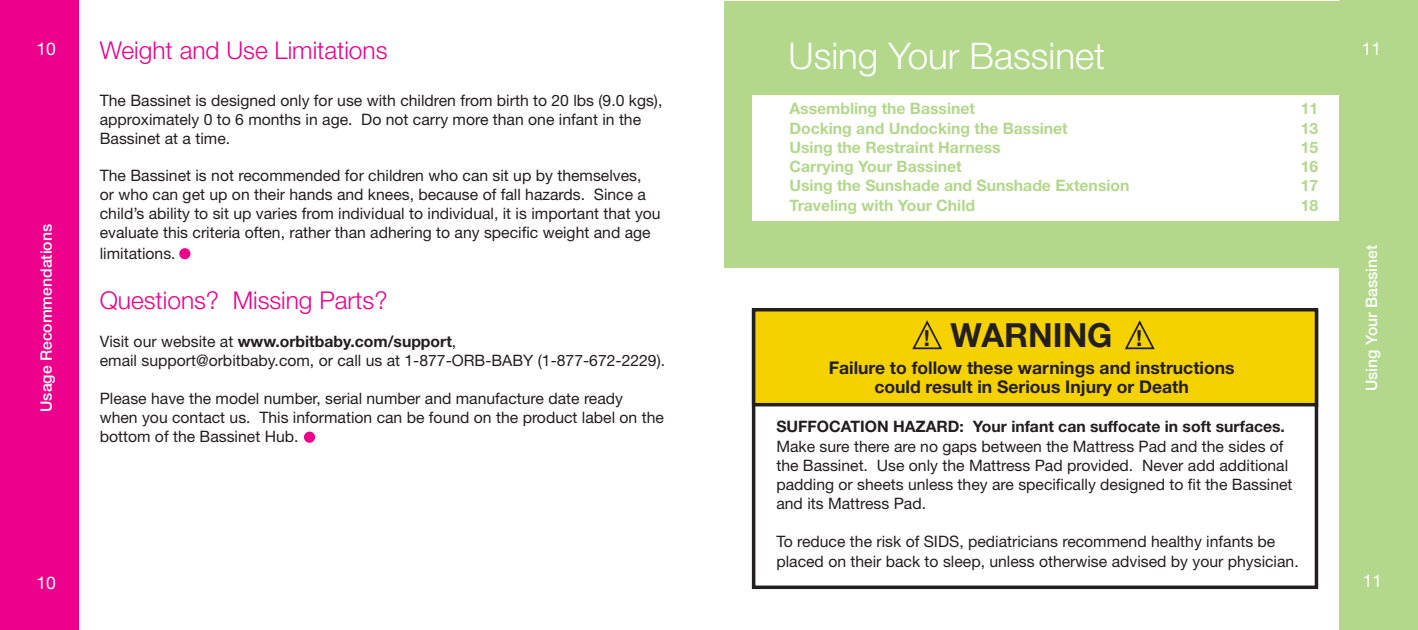
<style>
.page{position:relative;width:1418px;height:630px;background:#fff}
.page>*{position:absolute;margin:0;border:0;box-sizing:border-box;transform-origin:0 0}
.t1{font:300 36.75px "Helvetica Neue LT Std";color:#fff}
.t2{font:700 33.25px "Helvetica Neue LT Std";color:#231f20}
.t3{font:300 24.5px "Helvetica Neue LT Std";color:#ec008c}
.t4{font:700 17.5px/19.2px "Helvetica Neue LT Std";color:#231f20;text-align:center}
.t5{font:17.5px "Helvetica Neue LT Std";color:#fff}
.t6{font:15.75px/18.9px "Helvetica Neue LT Std";color:#231f20}
.t7{font:700 15.75px "Helvetica Neue LT Std";color:#b3d88c}
.t8{font:700 15.75px "Helvetica Neue LT Std";color:#231f20}
.t9{font:500 15.75px "Helvetica Neue LT Std";color:#fff}
.s1{font-weight:700}
.s2{font-family:"Helvetica Neue";font-size:22.05px}
</style>
<div class="page">
<div style="left:0;top:0;width:79px;height:630px;background:#ec008c"></div>
<div style="left:1339px;top:0;width:79px;height:630px;background:#b3d88c"></div>
<div style="left:724px;top:1px;width:630px;height:267px;background:#b3d88c"></div>
<div style="left:752px;top:309px;width:566px;height:280px;border:4px solid #231f20"></div>
<div style="left:752px;top:95px;width:587px;height:125px;background:#fff"></div>
<div style="left:753px;top:310px;width:563px;height:95px;background:#f5d100"></div>
<div style="left:752px;top:308px;width:566px;height:98px;border:4px solid #231f20"></div>
<svg style="left:912px;top:320px;width:30px;height:30px"></svg>
<svg style="left:1125px;top:320px;width:30px;height:30px"></svg>
<div style="left:179px;top:248px;width:11px;height:11px;background:#ec008c;border-radius:50%"></div>
<div style="left:304px;top:432px;width:11px;height:11px;background:#ec008c;border-radius:50%"></div>
<p class="t5" style="left:37px;top:43px;width:21px">10</p>
<p class="t9" style="left:41px;top:412px;width:189px;rotate:-90deg">Usage Recommendations</p>
<p class="t5" style="left:37px;top:577px;width:21px">10</p>
<h3 class="t3" style="left:100px;top:42px;width:289px">Weight and Use Limitations</h3>
<h1 class="t1" style="left:788px;top:42px;width:318px">Using Your Bassinet</h1>
<p class="t6" style="left:100px;top:93px;width:564px">The Bassinet is designed only for use with children from birth to 20 lbs (9.0 kgs), approximately 0 to 6 months in age. Do not carry more than one infant in the<br>Bassinet at a time.</p>
<p class="t6" style="left:100px;top:168px;width:562px">The Bassinet is not recommended for children who can sit up by themselves,<br>or who can get up on their hands and knees, because of fall hazards. Since a child’s ability to sit up varies from individual to individual, it is important that you evaluate this criteria often, rather than adhering to any specific weight and age</p>
<p class="t6" style="left:100px;top:246px;width:77px">limitations.</p>
<h3 class="t3" style="left:100px;top:292px;width:289px">Questions? Missing Parts?</h3>
<p class="t6" style="left:100px;top:334px;width:567px">Visit our website at <span class="s1">www.orbitbaby.com/support</span>,<br>email support@orbitbaby.com, or call us at 1-877-ORB-BABY (1-877-672-2229).</p>
<p class="t6" style="left:100px;top:391px;width:565px">Please have the model number, serial number and manufacture date ready when you contact us. This information can be found on the product label on the bottom of the Bassinet Hub.</p>
<p class="t7" style="left:789px;top:103px;width:187px">Assembling the Bassinet</p>
<p class="t7" style="left:1300px;top:103px;width:19px">11</p>
<p class="t7" style="left:789px;top:123px;width:280px">Docking and Undocking the Bassinet</p>
<p class="t7" style="left:1300px;top:123px;width:19px">13</p>
<p class="t7" style="left:789px;top:142px;width:213px">Using the Restraint Harness</p>
<p class="t7" style="left:1300px;top:142px;width:19px">15</p>
<p class="t7" style="left:789px;top:161px;width:174px">Carrying Your Bassinet</p>
<p class="t7" style="left:1300px;top:161px;width:19px">16</p>
<p class="t7" style="left:789px;top:180px;width:341px">Using the Sunshade and Sunshade Extension</p>
<p class="t7" style="left:1300px;top:180px;width:19px">17</p>
<p class="t7" style="left:789px;top:200px;width:187px">Traveling with Your Child</p>
<p class="t7" style="left:1300px;top:200px;width:19px">18</p>
<h2 class="t2" style="left:923px;top:324px;width:220px"><span class="s2">!</span> WARNING <span class="s2">!</span></h2>
<p class="t4" style="left:828px;top:360px;width:407px">Failure to follow these warnings and instructions could result in Serious Injury or Death</p>
<p class="t8" style="left:776px;top:421px;width:510px">SUFFOCATION HAZARD: Your infant can suffocate in soft surfaces.</p>
<p class="t6" style="left:776px;top:438px;width:518px">Make sure there are no gaps between the Mattress Pad and the sides of the Bassinet. Use only the Mattress Pad provided. Never add additional padding or sheets unless they are specifically designed to fit the Bassinet and its Mattress Pad.</p>
<p class="t6" style="left:776px;top:534px;width:524px">To reduce the risk of SIDS, pediatricians recommend healthy infants be placed on their back to sleep, unless otherwise advised by your physician.</p>
<p class="t5" style="left:1361px;top:43px;width:21px">11</p>
<p class="t9" style="left:1365px;top:391px;width:148px;rotate:-90deg">Using Your Bassinet</p>
<p class="t5" style="left:1362px;top:575px;width:21px">11</p>
</div>
